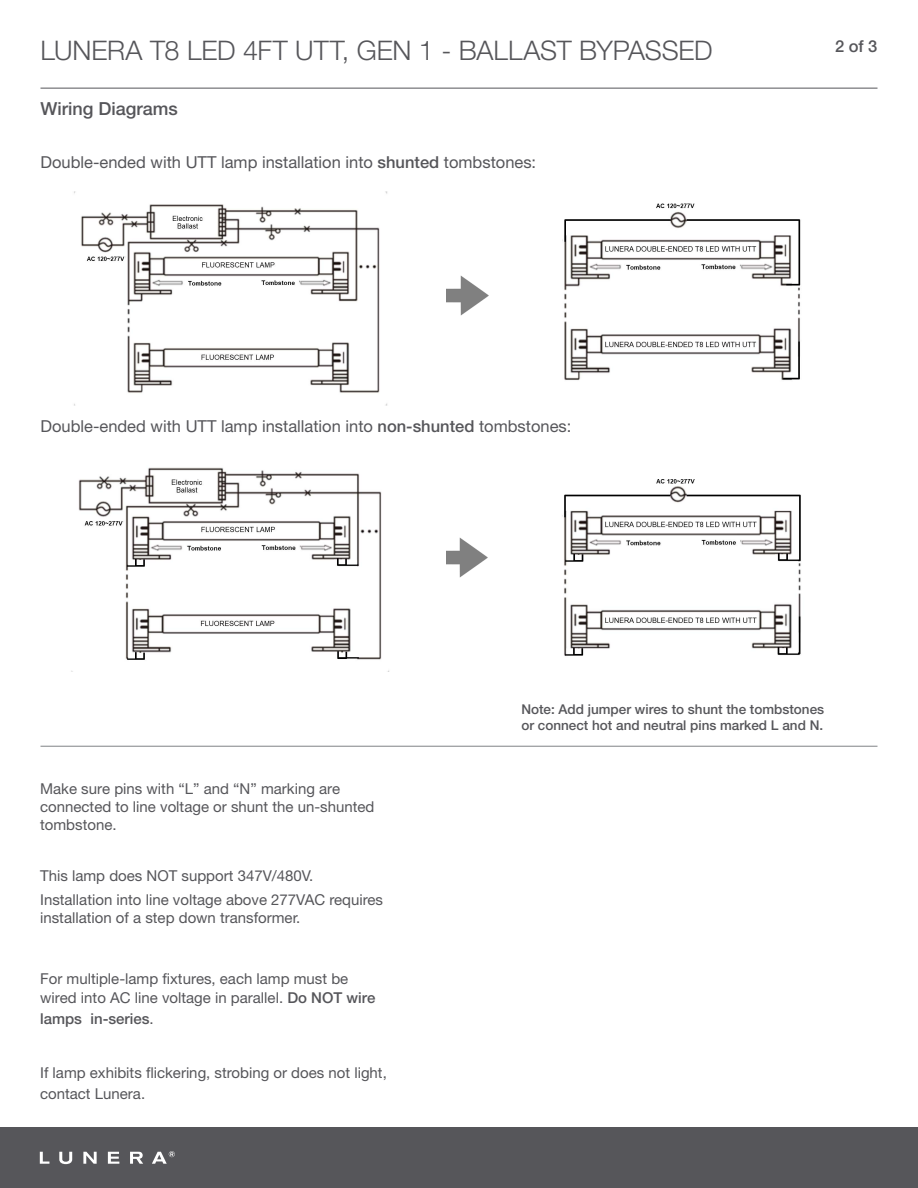
<style>
.page{position:relative;width:918px;height:1188px;background:#fff}
.page>*{position:absolute;margin:0;border:0;box-sizing:border-box;transform-origin:0 0}
.large_title{font:300 27px "Helvetica Neue LT Std";letter-spacing:-.005em;color:#56565a}
.t1{font:500 18px "Helvetica Neue LT Std";color:#56565a}
.t2{font:16.5px "Helvetica Neue LT Std";color:#56565a}
.stat_large_number{font:500 16.5px "Helvetica Neue LT Std";color:#56565a}
.t3{font:15px/18px "Helvetica Neue LT Std";color:#56565a}
.t4{font:500 13.5px/16.2px "Helvetica Neue LT Std";color:#56565a}
.s1{font-weight:500}
</style>
<div class="page">
<img style="left:447px;top:275px;width:42px;height:41px">
<img style="left:446px;top:537px;width:42px;height:41px">
<div style="left:0;top:1127px;width:918px;height:61px;background:#56565a"></div>
<svg style="left:40px;top:1152px;width:9px;height:12px"></svg>
<svg style="left:59px;top:1152px;width:13px;height:12px"></svg>
<svg style="left:83px;top:1152px;width:14px;height:12px"></svg>
<svg style="left:108px;top:1152px;width:11px;height:12px"></svg>
<svg style="left:130px;top:1152px;width:13px;height:12px"></svg>
<svg style="left:152px;top:1151px;width:23px;height:13px"></svg>
<hr style="left:40px;top:88px;width:838px;height:1px;background:#56565a">
<hr style="left:40px;top:746px;width:838px;height:1px;background:#808285">
<img style="left:562px;top:203px;width:239px;height:177px">
<img style="left:74px;top:191px;width:314px;height:215px">
<img style="left:71px;top:467px;width:318px;height:204px">
<img style="left:562px;top:479px;width:239px;height:177px">
<p class="large_title" style="left:40px;top:34px;width:674px">LUNERA T8 LED 4FT UTT, GEN 1 - BALLAST BYPASSED</p>
<p class="stat_large_number" style="left:835px;top:37px;width:44px">2 of 3</p>
<p class="t1" style="left:40px;top:98px;width:139px">Wiring Diagrams</p>
<p class="t2" style="left:40px;top:153px;width:497px">Double-ended with UTT lamp installation into <span class="s1">shunted</span> tombstones:</p>
<p class="t2" style="left:40px;top:416px;width:532px">Double-ended with UTT lamp installation into <span class="s1">non-shunted</span> tombstones:</p>
<p class="t3" style="left:40px;top:779px;width:336px">Make sure pins with “L” and “N” marking are connected to line voltage or shunt the un-shunted tombstone.</p>
<p class="t3" style="left:40px;top:866px;width:275px">This lamp does NOT support 347V/480V.</p>
<p class="t3" style="left:40px;top:890px;width:344px">Installation into line voltage above 277VAC requires</p>
<p class="t3" style="left:40px;top:908px;width:262px">installation of a step down transformer.</p>
<p class="t3" style="left:40px;top:968px;width:337px;line-height:20.4px">For multiple-lamp fixtures, each lamp must be wired into AC line voltage in parallel. <span class="s1">Do NOT wire lamps in-series</span>.</p>
<p class="t3" style="left:40px;top:1063px;width:348px">If lamp exhibits flickering, strobing or does not light,</p>
<p class="t3" style="left:40px;top:1084px;width:107px">contact Lunera.</p>
<p class="t4" style="left:521px;top:701px;width:304px">Note: Add jumper wires to shunt the tombstones or connect hot and neutral pins marked L and N.</p>
</div>
